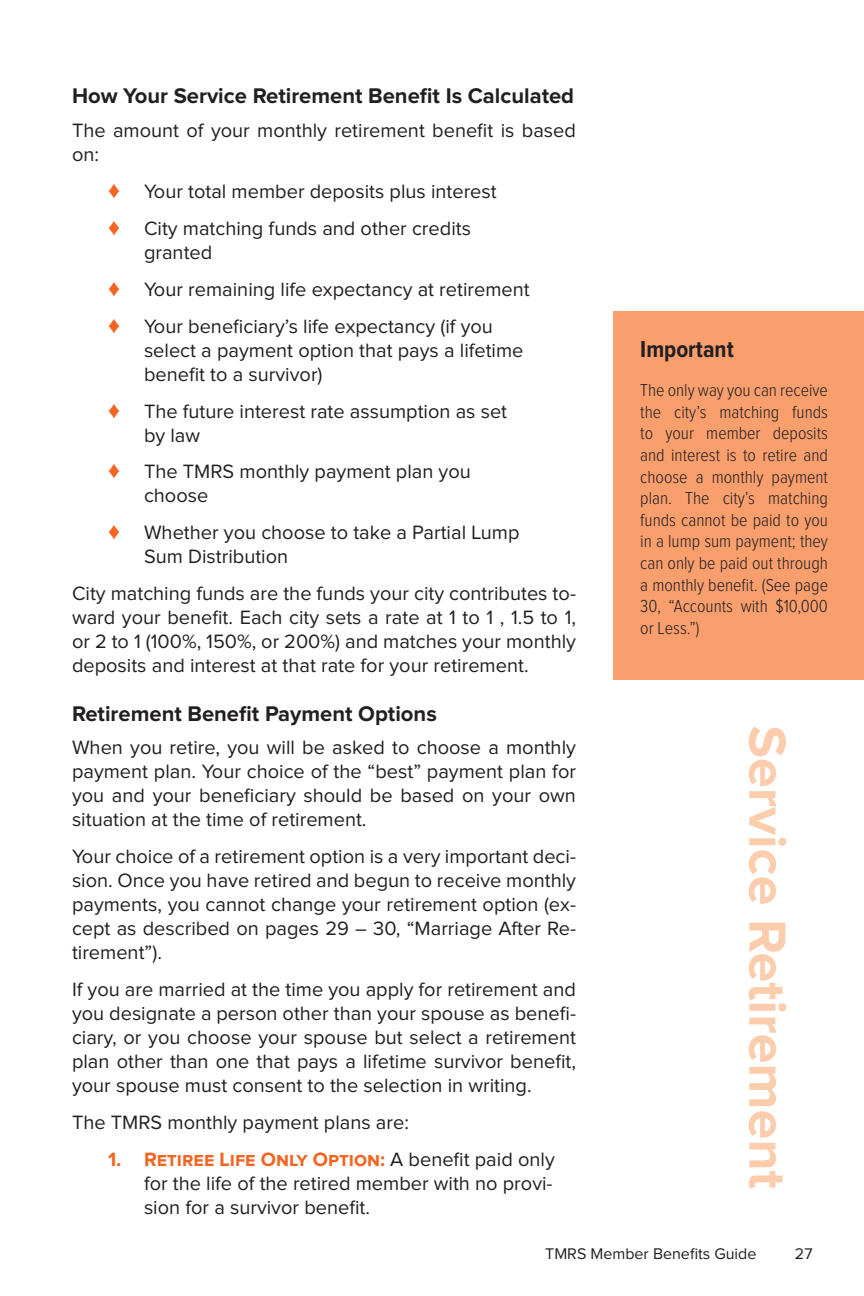
<style>
.page{position:relative;width:864px;height:1296px;background:#fff}
.page>*{position:absolute;margin:0;border:0;box-sizing:border-box;transform-origin:0 0}
.Section_Head{font:700 54px "Proxima Nova";color:#fccdad}
.NoteHead{font:700 24px "Proxima Nova Cond";color:#231f20}
.SubHead{font:700 22px "Proxima Nova";color:#231f20}
.t1{font:20px/24px "Proxima Nova";color:#231f20}
.Note{font:300 18px/21.6px "Proxima Nova Cond";color:#231f20;text-align:justify}
.t2{font:16px "Proxima Nova";color:#231f20}
.s1{color:#f36421}
.s2{font-weight:700;color:#f36421}
</style>
<div class="page">
<div style="left:613px;top:311px;width:251px;height:369px;background:#f89f6d"></div>
<p class="SubHead" style="left:72px;top:86px;width:504px">How Your Service Retirement Benefit Is Calculated</p>
<p class="t1" style="left:72px;top:119px;width:506px">The amount of your monthly retirement benefit is based on:</p>
<p class="t1" style="left:108px;top:180px;width:390px"><span class="s1">♦</span> Your total member deposits plus interest</p>
<p class="t1" style="left:144px;top:217px;width:329px;text-indent:-36px"><span class="s1">♦</span> City matching funds and other credits granted</p>
<p class="t1" style="left:108px;top:278px;width:423px"><span class="s1">♦</span> Your remaining life expectancy at retirement</p>
<p class="t1" style="left:144px;top:315px;width:381px;text-indent:-36px"><span class="s1">♦</span> Your beneficiary’s life expectancy (if you select a payment option that pays a lifetime benefit to a survivor)</p>
<p class="t1" style="left:144px;top:400px;width:365px;text-indent:-36px"><span class="s1">♦</span> The future interest rate assumption as set by law</p>
<p class="t1" style="left:144px;top:461px;width:328px;text-indent:-36px"><span class="s1">♦</span> The TMRS monthly payment plan you choose</p>
<p class="t1" style="left:144px;top:522px;width:377px;text-indent:-36px"><span class="s1">♦</span> Whether you choose to take a Partial Lump<br>Sum Distribution</p>
<p class="t1" style="left:72px;top:583px;width:506px;text-align:justify">City matching funds are the funds your city contributes to&shy;ward your benefit. Each city sets a rate at 1 to 1 , 1.5 to 1, or 2 to 1 (100%, 150%, or 200%) and matches your monthly deposits and interest at that rate for your retirement.</p>
<p class="SubHead" style="left:72px;top:704px;width:366px">Retirement Benefit Payment Options</p>
<p class="t1" style="left:72px;top:737px;width:506px;text-align:justify">When you retire, you will be asked to choose a monthly payment plan. Your choice of the “best” payment plan for you and your beneficiary should be based on your own situation at the time of retirement.</p>
<p class="t1" style="left:72px;top:846px;width:506px;text-align:justify">Your choice of a retirement option is a very important deci&shy;sion. Once you have retired and begun to receive monthly payments, you cannot change your retirement option (ex&shy;cept as described on pages 29 – 30, “Marriage After Re&shy;tirement”).</p>
<p class="t1" style="left:72px;top:979px;width:506px;text-align:justify">If you are married at the time you apply for retirement and you designate a person other than your spouse as benefi&shy;ciary, or you choose your spouse but select a retirement plan other than one that pays a lifetime survivor benefit, your spouse must consent to the selection in writing.</p>
<p class="t1" style="left:72px;top:1112px;width:338px">The TMRS monthly payment plans are:</p>
<p class="t1" style="left:144px;top:1149px;width:412px;text-align:justify;text-indent:-36px"><span class="s2">1. Retiree Life Only Option:</span> A benefit paid only for the life of the retired member with no provi&shy;sion for a survivor benefit.</p>
<p class="NoteHead" style="left:640px;top:338px;width:95px">Important</p>
<p class="Note" style="left:640px;top:380px;width:189px">The only way you can receive the city’s matching funds to your member deposits and interest is to retire and choose a monthly payment plan. The city’s matching funds cannot be paid to you in a lump sum payment; they can only be paid out through a monthly benefit. (See page 30, “Accounts with $10,000 or Less.”)</p>
<p class="Section_Head" style="left:792px;top:726px;width:465px;rotate:90deg">Service Retirement</p>
<p class="t2" style="left:545px;top:1247px;width:213px">TMRS Member Benefits Guide</p>
<p class="t2" style="left:795px;top:1247px;width:19px">27</p>
</div>
